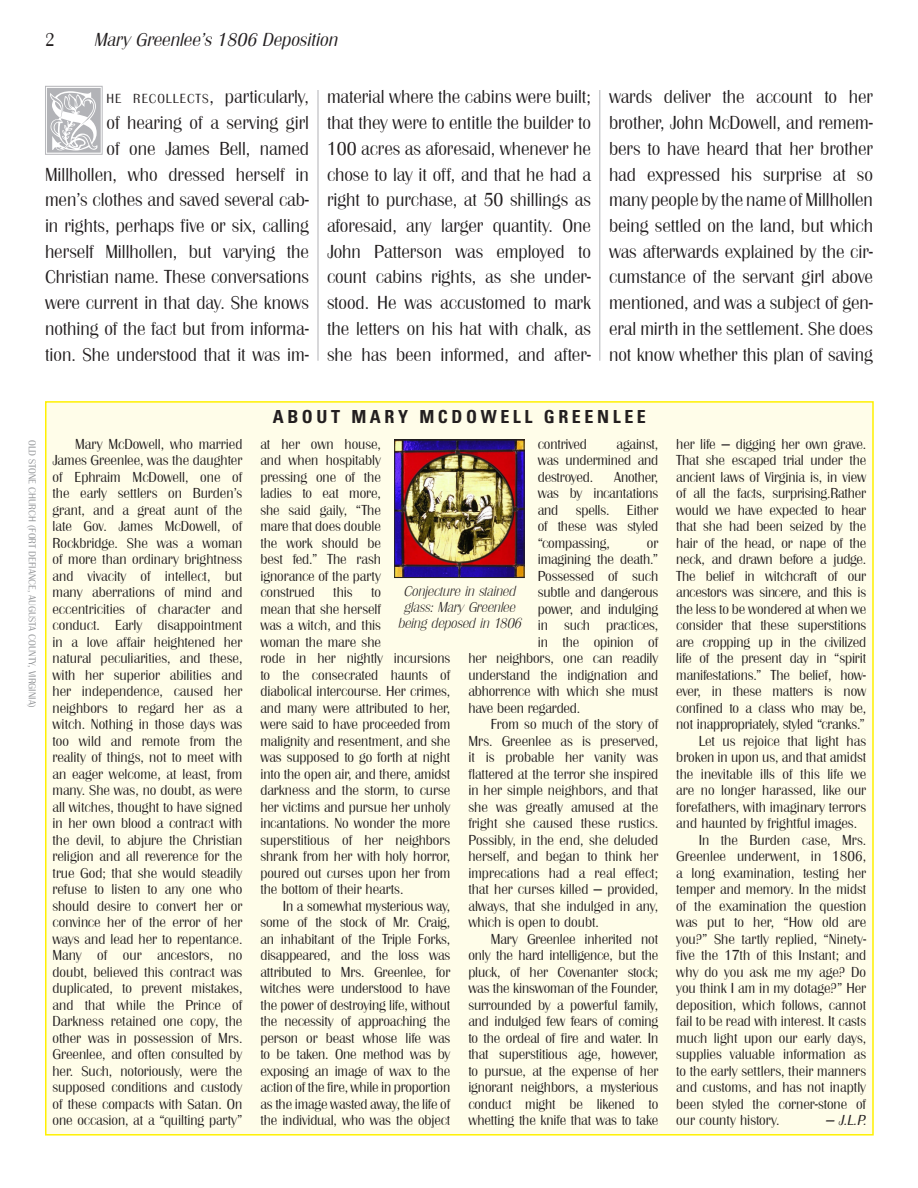
<style>
.page{position:relative;width:918px;height:1188px;background:#fff}
.page>*{position:absolute;margin:0;border:0;box-sizing:border-box;transform-origin:0 0}
.drop_cap{font:900 76.65px "Elzevier Initials";color:#b2b3b7}
.drop_cap-2{font:500 19.5px/25.8px "Britannic";color:#231f20;text-align:justify}
.t1{font:italic 500 19.5px "Britannic";color:#231f20}
.subhead{font:700 condensed 18px "Univers";letter-spacing:.2em;color:#231f20}
.sidebar{font:500 15px/16.5px "Britannic";letter-spacing:-.005em;color:#231f20;text-align:justify}
.t2{font:italic 15px/15.8px "Britannic D Extr Ligh";color:#231f20;text-align:center}
.sidebar-2{font:italic 500 15px "Britannic";color:#231f20}
.photo_credit{font:500 10.5px "Britannic";color:#939598}
.s1{font-size:13.65px}
.s2{font-style:inherit}
</style>
<div class="page">
<hr style="left:600px;top:90px;width:1px;height:271px;background:#b2b3b7">
<hr style="left:318px;top:90px;width:1px;height:271px;background:#b2b3b7">
<div style="left:46px;top:402px;width:827px;height:733px;background:#fffde9"></div>
<img style="left:396px;top:442px;width:126px;height:134px">
<div style="left:394px;top:440px;width:130px;height:138px;border:1px solid #231f20"></div>
<h2 class="drop_cap-2" style="left:45px;top:27px;width:11px">2</h2>
<h2 class="t1" style="left:94px;top:29px;width:249px">Mary Greenlee’s1806 Deposition</h2>
<p class="drop_cap" style="left:45px;top:84px;width:59px">S</p>
<p class="drop_cap-2" style="left:45px;top:84px;width:266px;text-align:right"><span class="s1">HE RECOLLECTS</span><span class="s2">,</span> particularly,<br>of hearing of a serving girl<br>of one James Bell, named Millhollen, who dressed herself in men’s clothes and saved several cab&shy;in rights, perhaps five or six, calling herself Millhollen, but varying the Christian name. These conversations were current in that day. She knows nothing of the fact but from informa&shy;tion. She understood that it was im-</p>
<p class="drop_cap-2" style="left:327px;top:84px;width:266px">material where the cabins were built; that they were to entitle the builder to 100 acres as aforesaid, whenever he chose to lay it off, and that he had a right to purchase, at 50 shillings as aforesaid, any larger quantity. One John Patterson was employed to count cabins rights, as she under&shy;stood. He was accustomed to mark the letters on his hat with chalk, as she has been informed, and after-</p>
<p class="drop_cap-2" style="left:609px;top:84px;width:266px">wards deliver the account to her brother, John McDowell, and remem&shy;bers to have heard that her brother had expressed his surprise at so many people by the name of Millhollen being settled on the land, but which was afterwards explained by the cir&shy;cumstance of the servant girl above mentioned, and was a subject of gen&shy;eral mirth in the settlement. She does not know whether this plan of saving</p>
<p class="photo_credit" style="left:38px;top:440px;width:270px;rotate:90deg">OLD STONE CHURCH (FORT DEFIANCE, AUGUSTA COUNTY, VIRGINIA)</p>
<p class="subhead" style="left:273px;top:406px;width:375px">ABOUT MARY MCDOWELL GREENLEE</p>
<p class="sidebar" style="left:52px;top:435px;width:191px;text-indent:22px">Mary McDowell, who married James Greenlee, was the daughter of Ephraim McDowell, one of the early settlers on Burden’s grant, and a great aunt of the late Gov. James McDowell, of Rockbridge. She was a woman of more than ordinary brightness and vivacity of intellect, but many aberrations of mind and eccentricities of character and conduct. Early disappointment in a love affair heightened her natural peculiarities, and these, with her superior abilities and her independence, caused her neighbors to regard her as a witch. Nothing in those days was too wild and remote from the reality of things, not to meet with an eager welcome, at least, from many. She was, no doubt, as were all witches, thought to have signed in her own blood a contract with the devil, to abjure the Christian religion and all reverence for the true God; that she would steadily refuse to listen to any one who should desire to convert her or convince her of the error of her ways and lead her to repentance.<br>Many of our ancestors, no doubt, believed this contract was duplicated, to prevent mistakes, and that while the Prince of Darkness retained one copy, the other was in possession of Mrs.<br>Greenlee, and often consulted by her. Such, notoriously, were the supposed conditions and custody of these compacts with Satan. On one occasion, at a “quilting party”</p>
<p class="sidebar" style="left:260px;top:435px;width:191px;text-align:left">at her own house,<br>and when hospitably<br>pressing one of the<br>ladies to eat more,<br>she said gaily, “The<br>mare that does double<br>the work should be<br>best fed.” The rash<br>ignorance of the party<br>construed this to<br>mean that she herself<br>was a witch, and this<br>woman the mare she<br>rode in her nightly incursions to the consecrated haunts of diabolical intercourse. Her crimes, and many were attributed to her, were said to have proceeded from malignity and resentment, and she was supposed to go forth at night into the open air, and there, amidst darkness and the storm, to curse her victims and pursue her unholy incantations. No wonder the more superstitious of her neighbors shrank from her with holy horror, poured out curses upon her from the bottom of their hearts.</p>
<p class="sidebar" style="left:538px;top:435px;width:51px">contrived</p>
<p class="sidebar" style="left:538px;top:435px;width:122px;text-indent:79px">against, was undermined and destroyed.</p>
<p class="sidebar" style="left:538px;top:468px;width:122px;text-indent:76px">Another, was by incantations and spells. Either of these was styled “compassing,</p>
<p class="sidebar" style="left:647px;top:534px;width:13px">or</p>
<p class="sidebar" style="left:538px;top:551px;width:122px">imagining the death.”</p>
<p class="sidebar" style="left:538px;top:567px;width:122px">Possessed of such</p>
<p class="sidebar" style="left:538px;top:584px;width:122px">subtle and dangerous</p>
<p class="sidebar" style="left:538px;top:600px;width:122px">power, and indulging</p>
<p class="sidebar" style="left:538px;top:617px;width:122px">in such practices,</p>
<p class="sidebar" style="left:538px;top:633px;width:122px">in the opinion of</p>
<p class="sidebar" style="left:468px;top:650px;width:191px">her neighbors, one can readily</p>
<p class="sidebar" style="left:468px;top:666px;width:191px">understand the indignation and</p>
<p class="sidebar" style="left:468px;top:683px;width:191px">abhorrence with which she must</p>
<p class="sidebar" style="left:468px;top:699px;width:113px">have been regarded.</p>
<p class="sidebar" style="left:468px;top:716px;width:191px;text-indent:22px">From so much of the story of Mrs. Greenlee as is preserved, it is probable her vanity was flattered at the terror she inspired in her simple neighbors, and that she was greatly amused at the fright she caused these rustics.<br>Possibly, in the end, she deluded herself, and began to think her imprecations had a real effect; that her curses killed — provided, always, that she indulged in any, which is open to doubt.</p>
<p class="sidebar" style="left:468px;top:930px;width:191px;text-indent:22px">Mary Greenlee inherited not only the hard intelligence, but the pluck, of her Covenanter stock; was the kinswoman of the Founder, surrounded by a powerful family, and indulged few fears of coming to the ordeal of fire and water. In that superstitious age, however, to pursue, at the expense of her ignorant neighbors, a mysterious conduct might be likened to whetting the knife that was to take</p>
<p class="t2" style="left:398px;top:584px;width:128px">Conjecture in stained glass: Mary Greenlee being deposed in 1806</p>
<p class="sidebar" style="left:260px;top:897px;width:191px;text-indent:22px">In a somewhat mysterious way, some of the stock of Mr. Craig, an inhabitant of the Triple Forks, disappeared, and the loss was attributed to Mrs. Greenlee, for witches were understood to have the power of destroying life, without the necessity of approaching the person or beast whose life was to be taken. One method was by exposing an image of wax to the action of the fire, while in proportion as the image wasted away, the life of the individual, who was the object</p>
<p class="sidebar" style="left:676px;top:435px;width:191px">her life — digging her own grave.<br>That she escaped trial under the ancient laws of Virginia is, in view of all the facts, surprising.Rather would we have expected to hear that she had been seized by the hair of the head, or nape of the neck, and drawn before a judge.<br>The belief in witchcraft of our ancestors was sincere, and this is the less to be wondered at when we consider that these superstitions are cropping up in the civilized life of the present day in “spirit manifestations.” The belief, how&shy;ever, in these matters is now confined to a class who may be, not inappropriately, styled “cranks.”</p>
<p class="sidebar" style="left:676px;top:732px;width:191px;text-indent:22px">Let us rejoice that light has broken in upon us, and that amidst the inevitable ills of this life we are no longer harassed, like our forefathers, with imaginary terrors and haunted by frightful images.</p>
<p class="sidebar" style="left:676px;top:831px;width:191px;text-indent:22px">In the Burden case, Mrs.<br>Greenlee underwent, in 1806, a long examination, testing her temper and memory. In the midst of the examination the question was put to her, “How old are you?” She tartly replied, “Ninety&shy;five the 17th of this Instant; and why do you ask me my age? Do you think I am in my dotage?” Her deposition, which follows, cannot fail to be read with interest. It casts much light upon our early days, supplies valuable information as to the early settlers, their manners and customs, and has not inaptly been styled the corner-stone of our county history.</p>
<p class="sidebar-2" style="left:825px;top:1112px;width:46px">— J.L.P.</p>
</div>
